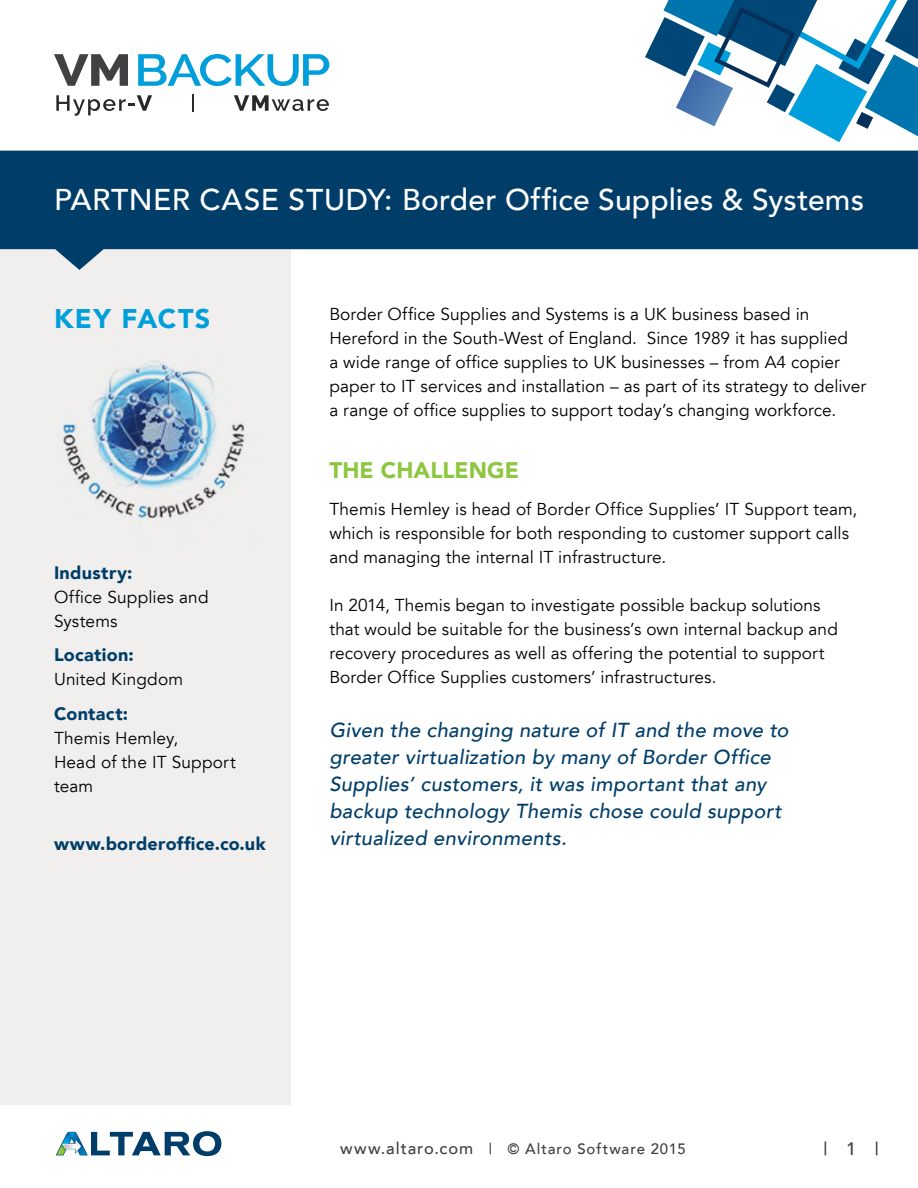
<style>
.page{position:relative;width:918px;height:1188px;background:#fff}
.page>*{position:absolute;margin:0;border:0;box-sizing:border-box;transform-origin:0 0}
.t1{font:500 30px "Avenir LT";letter-spacing:.005em;color:#fff}
.t2{font:900 27px "Avenir LT";letter-spacing:.055em;color:#009fdb}
.t3{font:900 22.5px "Avenir LT";letter-spacing:.005em;color:#8dc63f}
.t4{font:italic 500 20.25px/27px "Avenir LT";letter-spacing:.015em;color:#003e69}
.t5{font:900 18px "Avenir LT";letter-spacing:.015em;color:#003e69}
.t6{font:500 18px "Avenir LT";color:#414042}
.t7{font:17.25px/24px "Avenir LT";letter-spacing:.005em;color:#000}
.t8{font:500 15px "Avenir LT";letter-spacing:.06em;color:#414042}
.s1{font-size:16.5px}
</style>
<div class="page">
<div style="left:0;top:240px;width:291px;height:865px;background:#f0efee"></div>
<svg style="left:0;top:151px;width:918px;height:119px;fill:#003e69"></svg>
<img style="left:60px;top:360px;width:185px;height:159px">
<svg style="left:56px;top:1131px;width:165px;height:25px"></svg>
<svg style="left:645px;top:0;width:273px;height:142px"></svg>
<svg style="left:54px;top:54px;width:74px;height:32px"></svg>
<svg style="left:138px;top:54px;width:191px;height:32px"></svg>
<svg style="left:56px;top:95px;width:96px;height:21px"></svg>
<svg style="left:192px;top:94px;width:1px;height:18px"></svg>
<svg style="left:234px;top:95px;width:95px;height:16px"></svg>
<h1 class="t1" style="left:54px;top:183px;width:811px">PARTNER CASE STUDY: Border Office Supplies &amp; Systems</h1>
<h2 class="t2" style="left:54px;top:303px;width:158px">KEY FACTS</h2>
<p class="t5" style="left:54px;top:562px;width:80px">Industry:</p>
<p class="t7" style="left:54px;top:586px;width:156px">Office Supplies and<br>Systems</p>
<p class="t5" style="left:54px;top:644px;width:81px">Location:</p>
<p class="t7" style="left:54px;top:668px;width:131px">United Kingdom</p>
<p class="t5" style="left:54px;top:703px;width:76px">Contact:</p>
<p class="t7" style="left:54px;top:727px;width:183px">Themis Hemley,<br>Head of the IT Support team</p>
<p class="t5" style="left:54px;top:833px;width:213px">www.borderoffice.co.uk</p>
<p class="t7" style="left:329px;top:303px;width:538px">Border Office Supplies and Systems is a UK business based in Hereford in the South-West of England. Since 1989 it has supplied<br>a wide range of office supplies to UK businesses – from A4 copier paper to IT services and installation – as part of its strategy to deliver a range of office supplies to support today’s changing workforce.</p>
<h3 class="t3" style="left:329px;top:456px;width:191px">THE CHALLENGE</h3>
<p class="t7" style="left:329px;top:498px;width:529px">Themis Hemley is head of Border Office Supplies’ IT Support team, which is responsible for both responding to customer support calls and managing the internal IT infrastructure.</p>
<p class="t7" style="left:329px;top:594px;width:510px">In 2014, Themis began to investigate possible backup solutions that would be suitable for the business’s own internal backup and recovery procedures as well as offering the potential to support Border Office Supplies customers’ infrastructures.</p>
<p class="t4" style="left:329px;top:717px;width:461px">Given the changing nature of IT and the move to greater virtualization by many of Border Office Supplies’ customers, it was important that any backup technology Themis chose could support virtualized environments.</p>
<p class="t8" style="left:340px;top:1140px;width:347px"><span class="s1">www.altaro.com</span> | © Altaro Software 2015</p>
<p class="t6" style="left:824px;top:1138px;width:57px">| 1 |</p>
</div>
